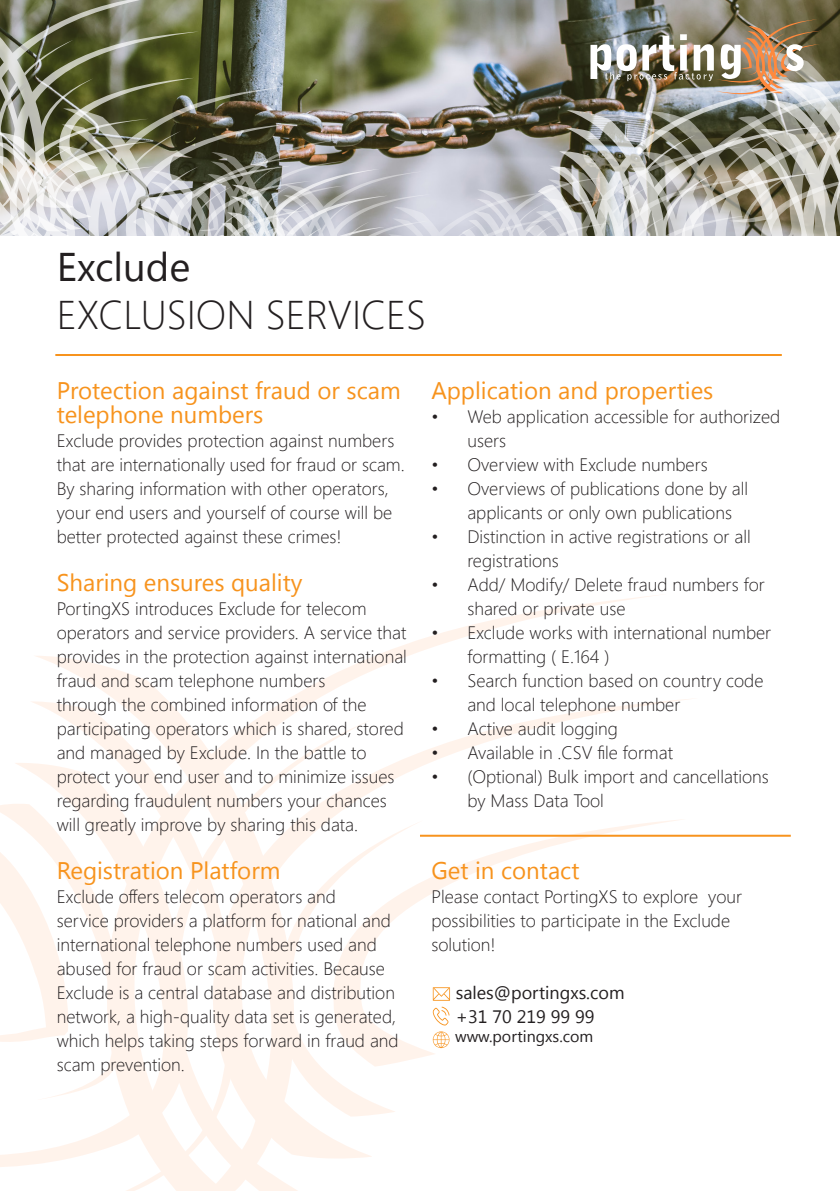
<style>
.page{position:relative;width:840px;height:1191px;background:#fff}
.page>*{position:absolute;margin:0;border:0;box-sizing:border-box;transform-origin:0 0}
.t1{font:300 40px "Segoe UI";color:#231f20}
.t2{font:40px "Segoe UI";color:#231f20}
.t3{font:24px/24px "Segoe UI";color:#f7931d}
.t4{font:300 18px/24px "Segoe UI";color:#231f20}
.t5{font:18px "Segoe UI";color:#231f20}
.t6{font:16px "Segoe UI";color:#231f20}
</style>
<div class="page">
<img style="left:187px;top:0;width:652px;height:15px">
<svg style="left:0;top:0;width:187px;height:15px;background:#82846a"></svg>
<svg style="left:36px;top:656px;width:68px;height:36px"></svg>
<svg style="left:32px;top:701px;width:72px;height:47px"></svg>
<svg style="left:0;top:763px;width:104px;height:404px"></svg>
<svg style="left:0;top:802px;width:104px;height:298px"></svg>
<svg style="left:104px;top:595px;width:552px;height:596px"></svg>
<svg style="left:161px;top:720px;width:209px;height:471px;fill:#fff3eb"></svg>
<svg style="left:203px;top:698px;width:495px;height:461px"></svg>
<svg style="left:266px;top:820px;width:157px;height:296px"></svg>
<svg style="left:333px;top:819px;width:353px;height:247px"></svg>
<hr style="left:420px;top:834px;width:370px;height:2px;background:#f7931d">
<img style="left:0;top:15px;width:839px;height:341px">
<hr style="left:55px;top:354px;width:726px;height:2px;background:#f7931d">
<svg style="left:432px;top:1006px;width:17px;height:19px"></svg>
<svg style="left:432px;top:987px;width:18px;height:13px"></svg>
<svg style="left:432px;top:1031px;width:17px;height:17px"></svg>
<p class="t2" style="left:57px;top:239px;width:135px">Exclude</p>
<p class="t1" style="left:57px;top:282px;width:370px">EXCLUSION SERVICES</p>
<p class="t3" style="left:57px;top:377px;width:345px">Protection against fraud or scam telephone numbers</p>
<p class="t4" style="left:57px;top:427px;width:349px">Exclude provides protection against numbers that are internationally used for fraud or scam.<br>By sharing information with other operators, your end users and yourself of course will be better protected against these crimes!</p>
<p class="t3" style="left:57px;top:569px;width:247px">Sharing ensures quality</p>
<p class="t4" style="left:57px;top:595px;width:351px">PortingXS introduces Exclude for telecom operators and service providers. A service that provides in the protection against international fraud and scam telephone numbers<br>through the combined information of the participating operators which is shared, stored and managed by Exclude. In the battle to protect your end user and to minimize issues regarding fraudulent numbers your chances will greatly improve by sharing this data.</p>
<p class="t3" style="left:57px;top:857px;width:225px">Registration Platform</p>
<p class="t4" style="left:57px;top:883px;width:343px">Exclude offers telecom operators and<br>service providers a platform for national and international telephone numbers used and abused for fraud or scam activities. Because Exclude is a central database and distribution network, a high-quality data set is generated, which helps taking steps forward in fraud and scam prevention.</p>
<p class="t3" style="left:431px;top:377px;width:283px">Application and properties</p>
<p class="t4" style="left:467px;top:403px;width:314px;text-indent:-36px">• Web application accessible for authorized users</p>
<p class="t4" style="left:431px;top:451px;width:278px">• Overview with Exclude numbers</p>
<p class="t4" style="left:467px;top:475px;width:282px;text-indent:-36px">• Overviews of publications done by all applicants or only own publications</p>
<p class="t4" style="left:467px;top:523px;width:285px;text-indent:-36px">• Distinction in active registrations or all registrations</p>
<p class="t4" style="left:467px;top:571px;width:299px;text-indent:-36px">• Add/ Modify/ Delete fraud numbers for shared or private use</p>
<p class="t4" style="left:467px;top:619px;width:305px;text-indent:-36px">• Exclude works with international number formatting ( E.164 )</p>
<p class="t4" style="left:467px;top:667px;width:297px;text-indent:-36px">• Search function based on country code and local telephone number</p>
<p class="t4" style="left:431px;top:715px;width:188px">• Active audit logging</p>
<p class="t4" style="left:431px;top:739px;width:243px">• Available in .CSV file format</p>
<p class="t4" style="left:467px;top:763px;width:303px;text-indent:-36px">• (Optional) Bulk import and cancellations by Mass Data Tool</p>
<p class="t3" style="left:431px;top:857px;width:150px">Get in contact</p>
<p class="t4" style="left:431px;top:883px;width:312px">Please contact PortingXS to explore your possibilities to participate in the Exclude solution!</p>
<p class="t5" style="left:455px;top:980px;width:170px">sales@portingxs.com</p>
<p class="t5" style="left:455px;top:1004px;width:140px">+31 70 219 99 99</p>
<p class="t6" style="left:455px;top:1025px;width:140px">www.portingxs.com</p>
</div>
